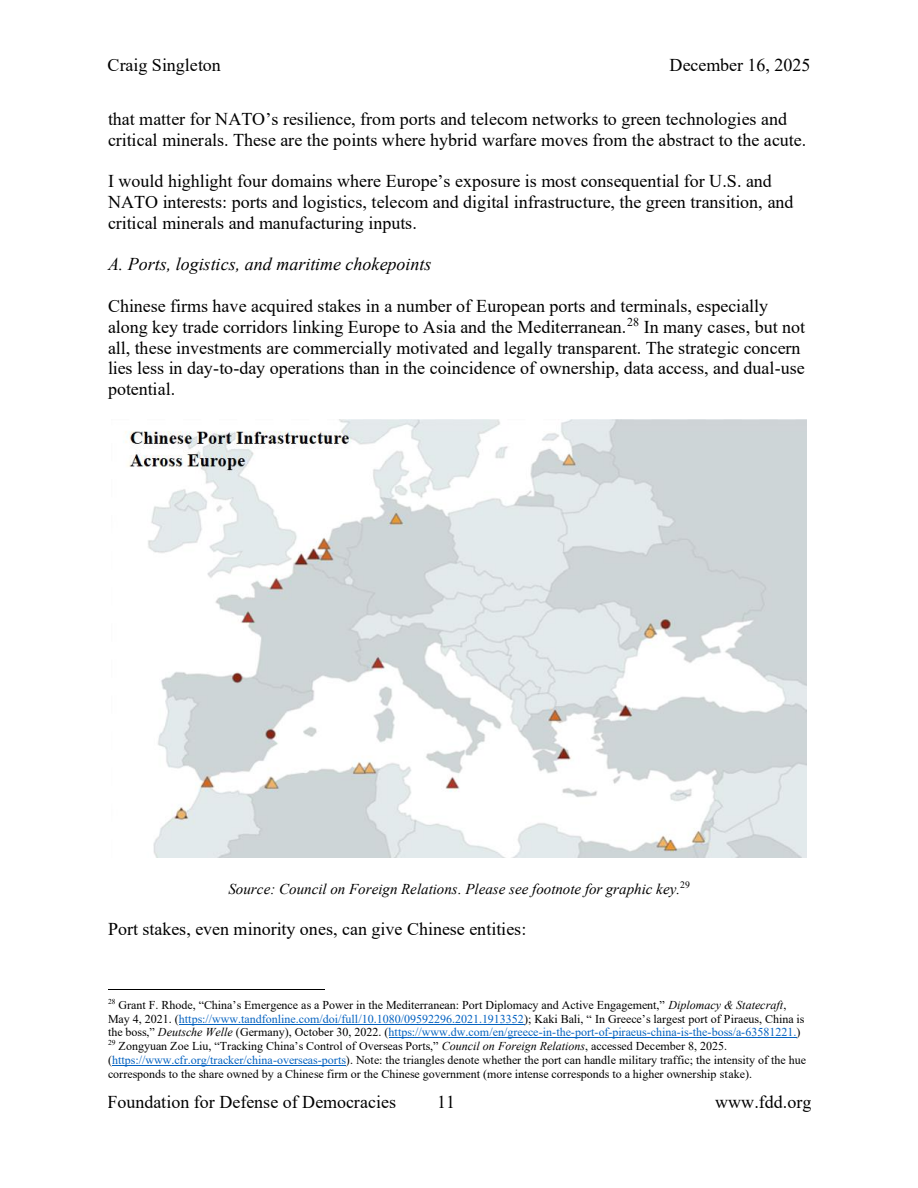
<style>
.page{position:relative;width:918px;height:1188px;background:#fff}
.page>*{position:absolute;margin:0;border:0;box-sizing:border-box;transform-origin:0 0}
.t1{font:18px/20.7px "Times New Roman";color:#000}
.t2{font:italic 18px "Times New Roman";color:#000}
.t3{font:italic 15px "Times New Roman";color:#000}
.t4{font:12px/14px "Times New Roman";color:#000}
.s1{font-style:italic}
.s2{color:#0563c1}
</style>
<div class="page">
<hr style="left:108px;top:989px;width:216px;height:1px;background:#000">
<hr style="left:179px;top:1024px;width:345px;height:1px;background:#0563c1">
<hr style="left:389px;top:1038px;width:407px;height:1px;background:#0563c1">
<hr style="left:112px;top:1065px;width:234px;height:1px;background:#0563c1">
<img style="left:125px;top:420px;width:682px;height:438px">
<p class="t1" style="left:108px;top:54px;width:115px">Craig Singleton</p>
<p class="t1" style="left:670px;top:54px;width:142px">December 16, 2025</p>
<p class="t1" style="left:108px;top:108px;width:700px">that matter for NATO’s resilience, from ports and telecom networks to green technologies and critical minerals. These are the points where hybrid warfare moves from the abstract to the acute.</p>
<p class="t1" style="left:108px;top:171px;width:687px">I would highlight four domains where Europe’s exposure is most consequential for U.S. and<br>NATO interests: ports and logistics, telecom and digital infrastructure, the green transition, and critical minerals and manufacturing inputs.</p>
<h4 class="t2" style="left:108px;top:254px;width:325px">A. Ports, logistics, and maritime chokepoints</h4>
<p class="t1" style="left:108px;top:296px;width:699px">Chinese firms have acquired stakes in a number of European ports and terminals, especially along key trade corridors linking Europe to Asia and the Mediterranean.<sup>28</sup> In many cases, but not all, these investments are commercially motivated and legally transparent. The strategic concern lies less in day-to-day operations than in the coincidence of ownership, data access, and dual-use potential.</p>
<p class="t3" style="left:228px;top:880px;width:463px">Source: Council on Foreign Relations. Please see footnote for graphic key.<sup>29</sup></p>
<p class="t1" style="left:108px;top:918px;width:420px">Port stakes, even minority ones, can give Chinese entities:</p>
<p class="t4" style="left:108px;top:998px;width:698px"><sup>28</sup> Grant F. Rhode, “China’s Emergence as a Power in the Mediterranean: Port Diplomacy and Active Engagement,” <span class="s1">Diplomacy &amp; Statecraft</span>,<br>May 4, 2021. (<span class="s2">https://www.tandfonline.com/doi/full/10.1080/09592296.2021.1913352</span>); Kaki Bali, “ In Greece’s largest port of Piraeus, China is the boss,” <span class="s1">Deutsche Welle</span> (Germany), October 30, 2022. (<span class="s2">https://www.dw.com/en/greece-in-the-port-of-piraeus-china-is-the-boss/a-63581221.</span>)</p>
<p class="t4" style="left:108px;top:1039px;width:700px"><sup>29</sup> Zongyuan Zoe Liu, “Tracking China’s Control of Overseas Ports,” <span class="s1">Council on Foreign Relations</span>, accessed December 8, 2025. (<span class="s2">https://www.cfr.org/tracker/china-overseas-ports</span>). Note: the triangles denote whether the port can handle military traffic; the intensity of the hue corresponds to the share owned by a Chinese firm or the Chinese government (more intense corresponds to a higher ownership stake).</p>
<p class="t1" style="left:108px;top:1092px;width:290px">Foundation for Defense of Democracies</p>
<p class="t1" style="left:437px;top:1092px;width:19px">11</p>
<p class="t1" style="left:715px;top:1092px;width:98px">www.fdd.org</p>
</div>
